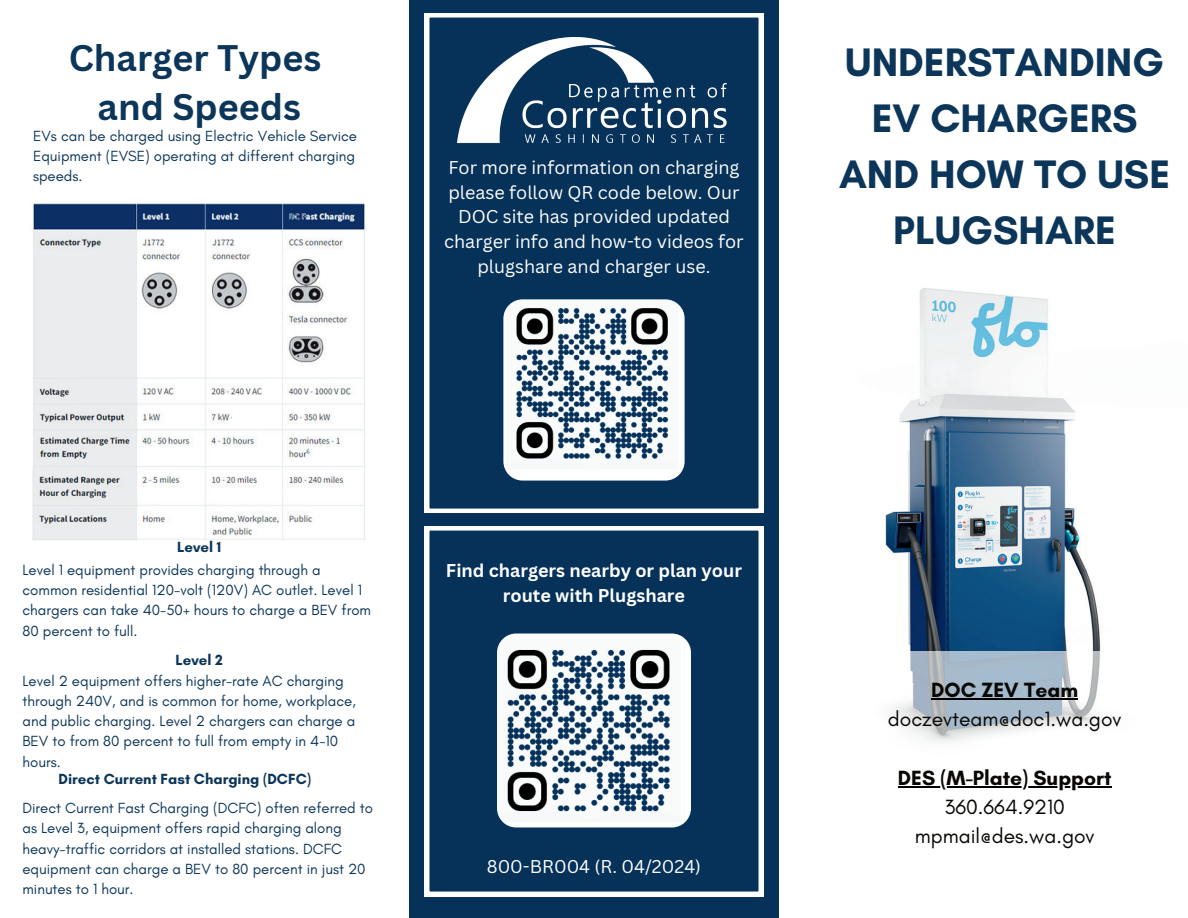
<style>
.page{position:relative;width:1188px;height:918px;background:#fff}
.page>*{position:absolute;margin:0;border:0;box-sizing:border-box;transform-origin:0 0}
.t1{font:700 40.5px/56.2px "Glacial Indifference";color:#0c3659;text-align:center}
.t2{font:700 36px/49.5px "Canva Sans";color:#0c3659;text-align:center}
.t3{font:21px/29.2px "Glacial Indifference";color:#080704;text-align:center}
.t4{font:18px/24.8px "Canva Sans";color:#fff;text-align:center}
.t5{font:700 18px/24.8px "Canva Sans";color:#fff;text-align:center}
.t6{font:15px/20.2px "Glacial Indifference";color:#0c3659}
.t7{font:700 15px "Glacial Indifference";color:#0c3659}
.s1{font-weight:700}
</style>
<div class="page">
<div style="left:409px;top:0;width:370px;height:918px;background:#06325a"></div>
<img style="left:32px;top:204px;width:333px;height:336px">
<svg style="left:232px;top:409px;width:34px;height:17px"></svg>
<svg style="left:425px;top:13px;width:338px;height:500px"></svg>
<svg style="left:425px;top:526px;width:338px;height:370px"></svg>
<img style="left:458px;top:37px;width:272px;height:109px">
<img style="left:503px;top:299px;width:182px;height:182px;border-radius:19px">
<img style="left:497px;top:634px;width:194px;height:193px;border-radius:19px">
<img style="left:885px;top:288px;width:216px;height:363px">
<svg style="left:892px;top:651px;width:220px;height:137px"></svg>
<hr style="left:931px;top:698px;width:147px;height:1px;background:#000">
<hr style="left:898px;top:786px;width:213px;height:1px;background:#000">
<h1 class="t2" style="left:69px;top:33px;width:254px">Charger Types and Speeds</h1>
<p class="t6" style="left:33px;top:126px;width:326px">EVs can be charged using Electric Vehicle Service<br>Equipment (EVSE) operating at different charging speeds.</p>
<p class="t4" style="left:444px;top:155px;width:301px">For more information on charging please follow QR code below. Our<br>DOC site has provided updated charger info and how-to videos for plugshare and charger use.</p>
<h1 class="t1" style="left:839px;top:33px;width:333px">UNDERSTANDING<br>EV CHARGERS<br>AND HOW TO USE</h1>
<p class="t1" style="left:893px;top:202px;width:224px">PLUGSHARE</p>
<p class="t7" style="left:177px;top:538px;width:46px">Level 1</p>
<p class="t6" style="left:23px;top:560px;width:350px">Level 1 equipment provides charging through a common residential 120-volt (120V) AC outlet. Level 1 chargers can take 40-50+ hours to charge a BEV from 80 percent to full.</p>
<p class="t6" style="left:23px;top:650px;width:335px;text-indent:153px"><span class="s1">Level 2<br></span>Level 2 equipment offers higher-rate AC charging through 240V, and is common for home, workplace, and public charging. Level 2 chargers can charge a BEV to from 80 percent to full from empty in 4-10 hours.</p>
<h5 class="t7" style="left:58px;top:769px;width:254px">Direct Current Fast Charging (DCFC)</h5>
<p class="t6" style="left:22px;top:798px;width:352px">Direct Current Fast Charging (DCFC) often referred to as Level 3, equipment offers rapid charging along heavy-traffic corridors at installed stations. DCFC equipment can charge a BEV to 80 percent in just 20 minutes to 1 hour.</p>
<p class="t5" style="left:446px;top:559px;width:297px">Find chargers nearby or plan your route with Plugshare</p>
<p class="t4" style="left:487px;top:854px;width:216px">800-BR004 (R. 04/2024)</p>
<p class="t3" style="left:888px;top:676px;width:235px"><span class="s1">DOC ZEV Team </span>doczevteam@doc1.wa.gov</p>
<p class="t3" style="left:898px;top:764px;width:215px"><span class="s1">DES (M-Plate) Support<br></span>360.664.9210 mpmail@des.wa.gov</p>
</div>
